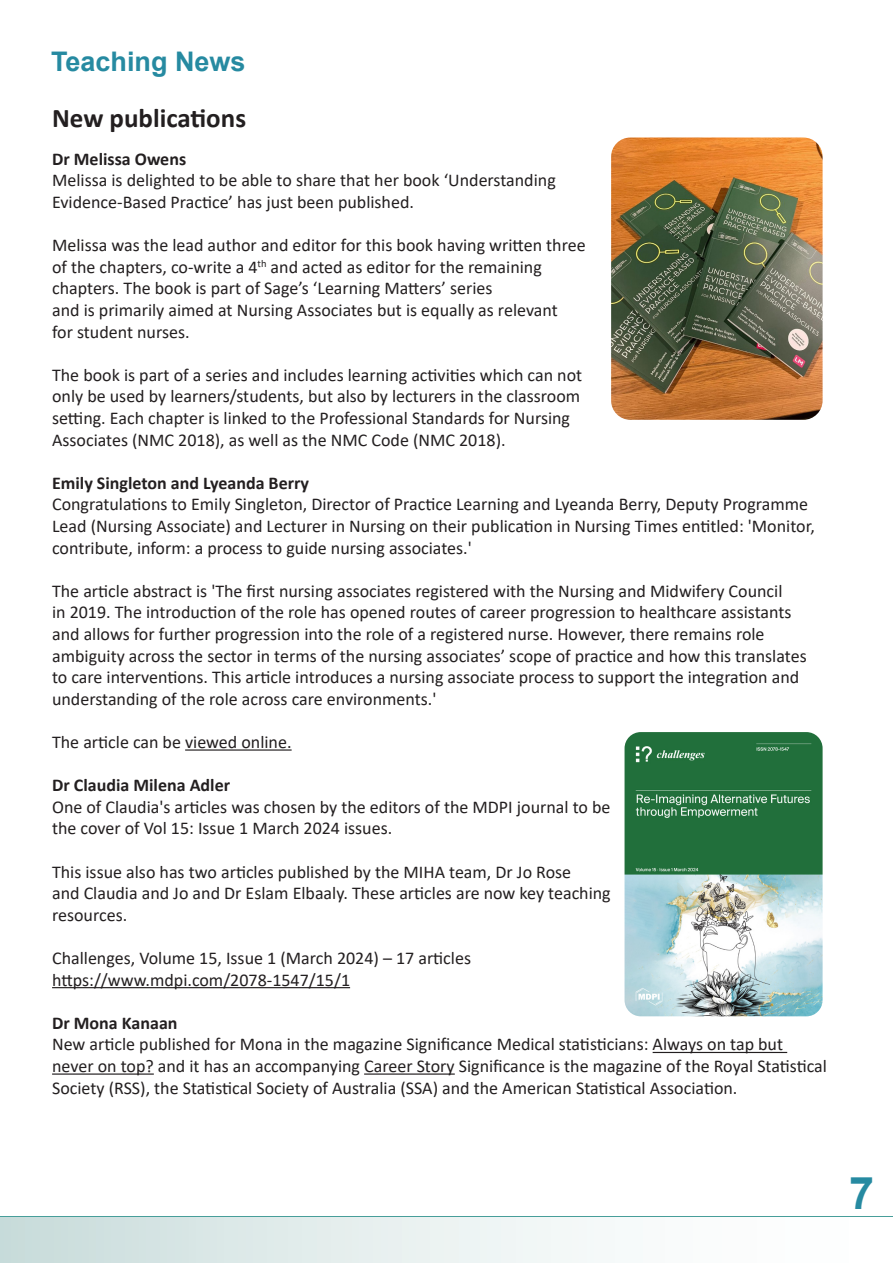
<style>
.page{position:relative;width:893px;height:1263px;background:#fff}
.page>*{position:absolute;margin:0;border:0;box-sizing:border-box;transform-origin:0 0}
.t1{font:700 45px "Arial";color:#268aa1}
.t2{font:700 27px "Calibri";color:#231f20}
.Section_Headers{font:700 27px "Arial";color:#268aa1}
.t3{font:18px/21.6px "Calibri";color:#231f20}
.t4{font:700 18px "Calibri";color:#231f20}
</style>
<div class="page">
<div style="left:0;top:1216px;width:893px;height:5px;background:#479e9a"></div>
<div style="left:0;top:1217px;width:893px;height:46px;background:linear-gradient(to right,#ccdedd,#fff)"></div>
<hr style="left:185px;top:749px;width:107px;height:2px;background:#231f20">
<hr style="left:52px;top:987px;width:298px;height:1px;background:#231f20">
<hr style="left:653px;top:1052px;width:134px;height:1px;background:#231f20">
<hr style="left:52px;top:1073px;width:102px;height:2px;background:#231f20">
<hr style="left:364px;top:1073px;width:91px;height:2px;background:#231f20">
<img style="left:611px;top:137px;width:212px;height:283px">
<img style="left:624px;top:732px;width:199px;height:284px">
<p class="Section_Headers" style="left:51px;top:42px;width:196px">Teaching News</p>
<p class="t2" style="left:52px;top:99px;width:196px">New publications</p>
<p class="t4" style="left:52px;top:146px;width:136px">Dr Melissa Owens</p>
<p class="t3" style="left:52px;top:169px;width:505px">Melissa is delighted to be able to share that her book ‘Understanding<br>Evidence-Based Practice’ has just been published.</p>
<p class="t3" style="left:52px;top:234px;width:535px">Melissa was the lead author and editor for this book having written three</p>
<p class="t3" style="left:52px;top:255px;width:491px">of the chapters, co-write a 4<sup>th</sup> and acted as editor for the remaining chapters. The book is part of Sage’s ‘Learning Matters’ series</p>
<p class="t3" style="left:52px;top:299px;width:507px">and is primarily aimed at Nursing Associates but is equally as relevant</p>
<p class="t3" style="left:52px;top:320px;width:139px">for student nurses.</p>
<p class="t3" style="left:52px;top:363px;width:532px">The book is part of a series and includes learning activities which can not only be used by learners/students, but also by lecturers in the classroom setting. Each chapter is linked to the Professional Standards for Nursing Associates (NMC 2018), as well as the NMC Code (NMC 2018).</p>
<p class="t4" style="left:52px;top:470px;width:259px">Emily Singleton and Lyeanda Berry</p>
<p class="t3" style="left:52px;top:493px;width:764px">Congratulations to Emily Singleton, Director of Practice Learning and Lyeanda Berry, Deputy Programme<br>Lead (Nursing Associate) and Lecturer in Nursing on their publication in Nursing Times entitled: 'Monitor, contribute, inform: a process to guide nursing associates.'</p>
<p class="t3" style="left:52px;top:579px;width:756px">The article abstract is 'The first nursing associates registered with the Nursing and Midwifery Council<br>in 2019. The introduction of the role has opened routes of career progression to healthcare assistants and allows for further progression into the role of a registered nurse. However, there remains role ambiguity across the sector in terms of the nursing associates’ scope of practice and how this translates to care interventions. This article introduces a nursing associate process to support the integration and understanding of the role across care environments.'</p>
<p class="t3" style="left:52px;top:731px;width:241px">The article can be viewed online.</p>
<p class="t4" style="left:52px;top:772px;width:180px">Dr Claudia Milena Adler</p>
<p class="t3" style="left:52px;top:795px;width:560px">One of Claudia's articles was chosen by the editors of the MDPI journal to be the cover of Vol 15: Issue 1 March 2024 issues.</p>
<p class="t3" style="left:52px;top:860px;width:521px">This issue also has two articles published by the MIHA team, Dr Jo Rose</p>
<p class="t3" style="left:52px;top:882px;width:560px">and Claudia and Jo and Dr Eslam Elbaaly. These articles are now key teaching resources.</p>
<p class="t3" style="left:52px;top:947px;width:420px">Challenges, Volume 15, Issue 1 (March 2024) – 17 articles</p>
<p class="t3" style="left:52px;top:968px;width:300px">https://www.mdpi.com/2078-1547/15/1</p>
<p class="t4" style="left:52px;top:1010px;width:127px">Dr Mona Kanaan</p>
<p class="t3" style="left:52px;top:1033px;width:776px">New article published for Mona in the magazine Significance Medical statisticians: Always on tap but never on top? and it has an accompanying Career Story Significance is the magazine of the Royal Statistical<br>Society (RSS), the Statistical Society of Australia (SSA) and the American Statistical Association.</p>
<h1 class="t1" style="left:849px;top:1162px;width:27px">7</h1>
</div>
